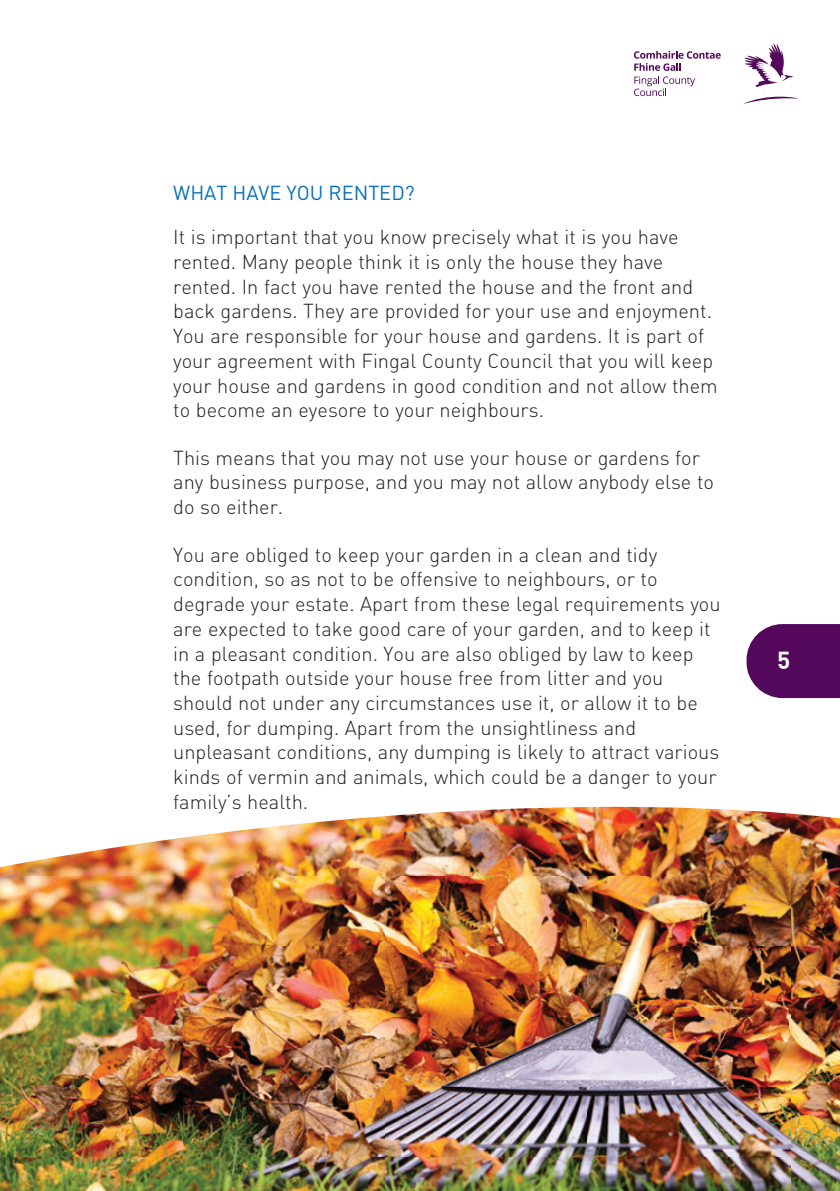
<style>
.page{position:relative;width:840px;height:1191px;background:#fff}
.page>*{position:absolute;margin:0;border:0;box-sizing:border-box;transform-origin:0 0}
.t1{font:700 24px "Fingal Sans";color:#fff}
.t2{font:300 20px/24.8px "Fingal Sans";color:#231f20}
.t3{font:20px "Fingal Sans";color:#0970b9}
</style>
<div class="page">
<img style="left:0;top:50px;width:839px;height:1141px">
<svg style="left:744px;top:43px;width:48px;height:44px"></svg>
<svg style="left:743px;top:97px;width:54px;height:7px"></svg>
<svg style="left:633px;top:51px;width:87px;height:45px"></svg>
<p class="t3" style="left:173px;top:180px;width:243px">WHAT HAVE YOU RENTED?</p>
<p class="t2" style="left:173px;top:224px;width:546px">It is important that you know precisely what it is you have rented. Many people think it is only the house they have rented. In fact you have rented the house and the front and back gardens. They are provided for your use and enjoyment.<br>You are responsible for your house and gardens. It is part of your agreement with Fingal County Council that you will keep your house and gardens in good condition and not allow them to become an eyesore to your neighbours.</p>
<p class="t2" style="left:173px;top:445px;width:542px">This means that you may not use your house or gardens for any business purpose, and you may not allow anybody else to do so either.</p>
<p class="t2" style="left:173px;top:542px;width:548px">You are obliged to keep your garden in a clean and tidy condition, so as not to be offensive to neighbours, or to degrade your estate. Apart from these legal requirements you are expected to take good care of your garden, and to keep it in a pleasant condition. You are also obliged by law to keep the footpath outside your house free from litter and you should not under any circumstances use it, or allow it to be used, for dumping. Apart from the unsightliness and unpleasant conditions, any dumping is likely to attract various kinds of vermin and animals, which could be a danger to your family’s health.</p>
<p class="t1" style="left:776px;top:641px;width:15px">5</p>
</div>
